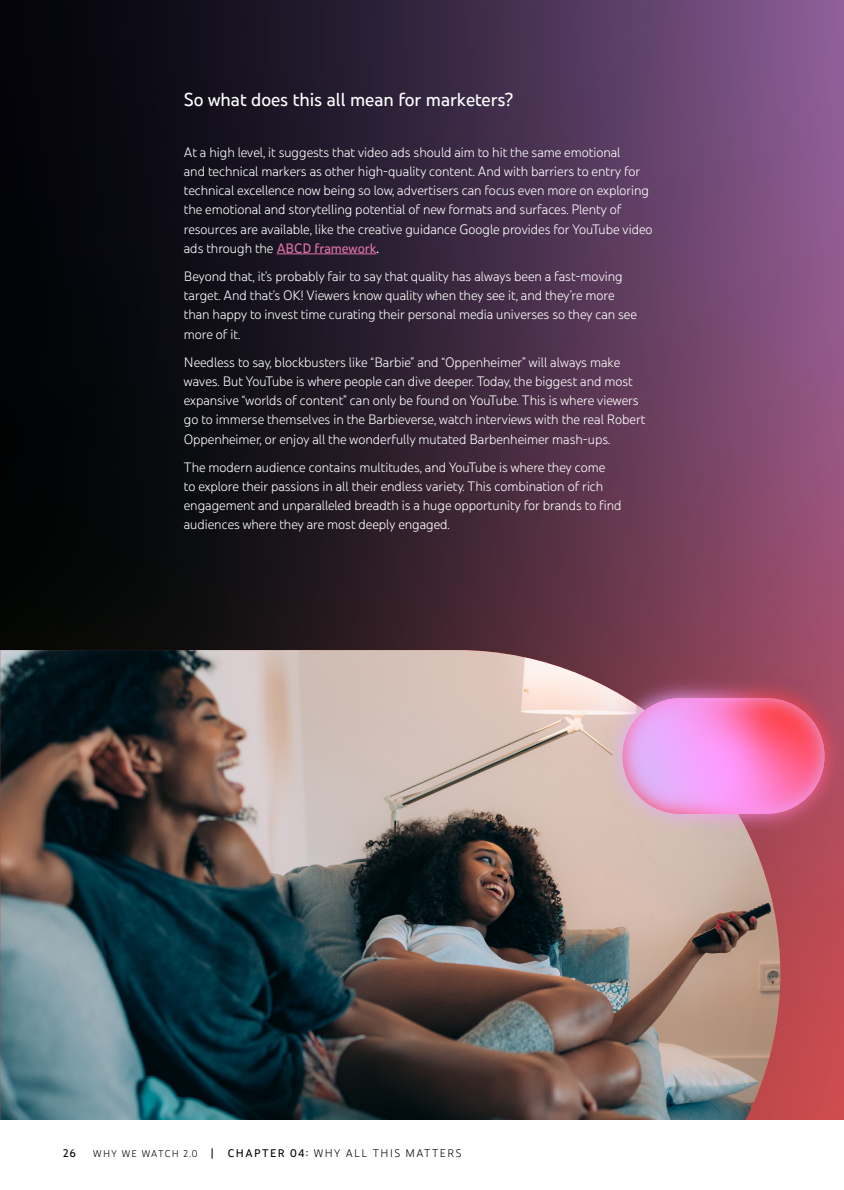
<style>
.page{position:relative;width:844px;height:1190px;background:#fff}
.page>*{position:absolute;margin:0;border:0;box-sizing:border-box;transform-origin:0 0}
.t1{font:500 19.25px "You Tube Sans";color:#fff}
.t2{font:300 14px/19.2px "You Tube Sans";color:#fff}
.t3{font:300 11.38px "You Tube Sans";letter-spacing:.135em;color:#000}
.t4{font:500 11.38px "You Tube Sans";color:#000}
.s1{font-weight:500;color:#dc70a9}
.s2{font-weight:500}
.s3{font-size:10.15px}
</style>
<div class="page">
<img style="left:0;top:0;width:844px;height:1120px">
<hr style="left:277px;top:254px;width:99px;height:1px;background:#dc70a9">
<img style="left:0;top:650px;width:780px;height:470px">
<img style="left:583px;top:658px;width:261px;height:196px">
<h1 class="t1" style="left:184px;top:85px;width:330px">So what does this all mean for marketers?</h1>
<p class="t2" style="left:184px;top:141px;width:470px">At a high level, it suggests that video ads should aim to hit the same emotional<br>and technical markers as other high-quality content. And with barriers to entry for technical excellence now being so low, advertisers can focus even more on exploring the emotional and storytelling potential of new formats and surfaces. Plenty of resources are available, like the creative guidance Google provides for YouTube video ads through the <span class="s1">ABCD framework</span><span class="s2">.</span></p>
<p class="t2" style="left:184px;top:265px;width:454px">Beyond that, it’s probably fair to say that quality has always been a fast-moving target. And that’s OK! Viewers know quality when they see it, and they’re more than happy to invest time curating their personal media universes so they can see more of it.</p>
<p class="t2" style="left:184px;top:351px;width:463px">Needless to say, blockbusters like “Barbie” and “Oppenheimer” will always make waves. But YouTube is where people can dive deeper. Today, the biggest and most expansive “worlds of content” can only be found on YouTube. This is where viewers go to immerse themselves in the Barbieverse, watch interviews with the real Robert Oppenheimer, or enjoy all the wonderfully mutated Barbenheimer mash-ups.</p>
<p class="t2" style="left:184px;top:456px;width:439px">The modern audience contains multitudes, and YouTube is where they come<br>to explore their passions in all their endless variety. This combination of rich engagement and unparalleled breadth is a huge opportunity for brands to find audiences where they are most deeply engaged.</p>
<p class="t4" style="left:63px;top:1145px;width:14px">26</p>
<p class="t3" style="left:93px;top:1145px;width:369px"><span class="s3">WHY WE WATCH 2.0</span> <span class="s2">| CHAPTER 04:</span> WHY ALL THIS MATTERS</p>
</div>
